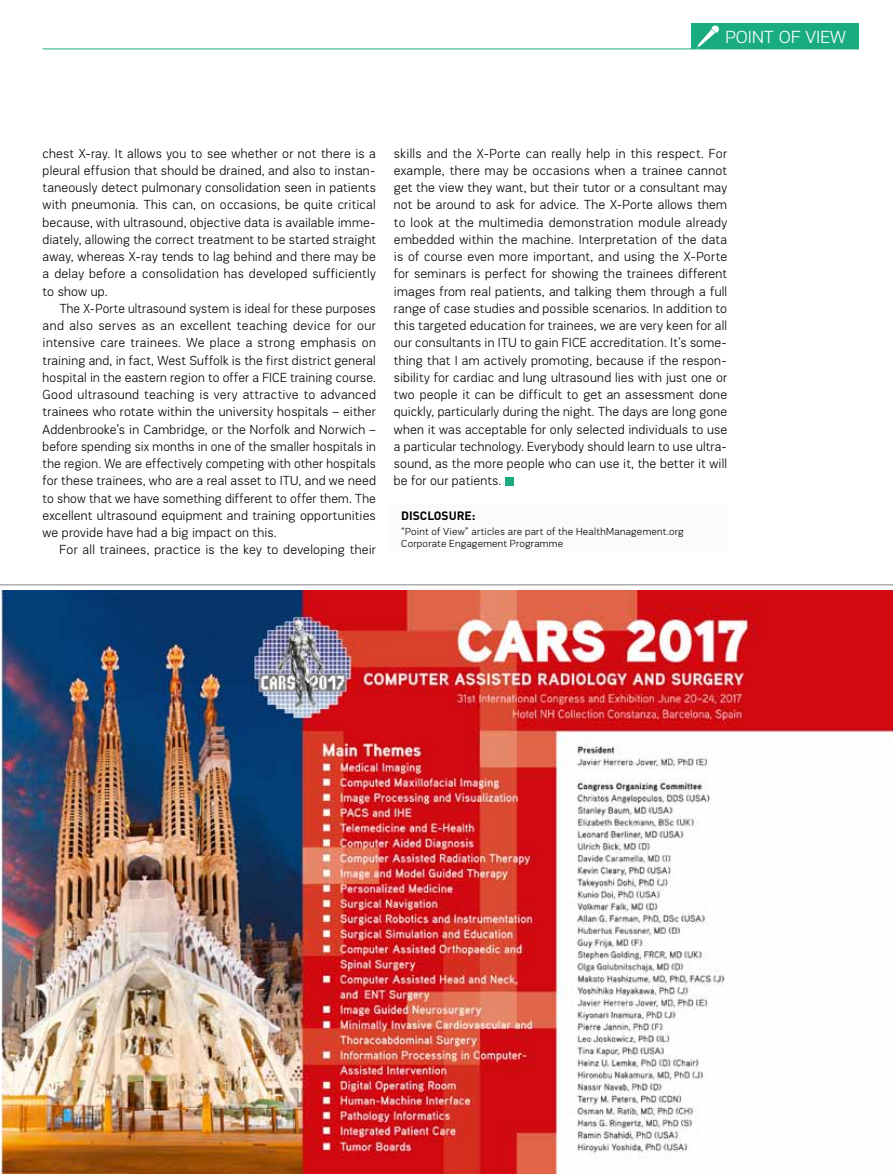
<style>
.page{position:relative;width:893px;height:1174px;background:#fff}
.page>*{position:absolute;margin:0;border:0;box-sizing:border-box;transform-origin:0 0}
.t1{font:300 18px "PRC Fidelity";color:#fff}
.t2{font:300 13.5px/17.2px "PRC Fidelity";letter-spacing:.015em;color:#000;text-align:justify;scale:.95 1}
.t3{font:300 13.5px/17.2px "PRC Fidelity";letter-spacing:.015em;color:#000;text-align:justify;scale:.92 1}
.t4{font:700 12px "DIN";color:#000}
.t5{font:300 10.5px/12px "PRC Fidelity";letter-spacing:.025em;color:#000}
</style>
<div class="page">
<hr style="left:43px;top:49px;width:816px;height:1px;background:#19ac7f">
<div style="left:691px;top:23px;width:168px;height:26px;background:#19ac7f"></div>
<svg style="left:697px;top:25px;width:22px;height:25px"></svg>
<div style="left:505px;top:477px;width:9px;height:8px;background:#19ac7f"></div>
<img style="left:1px;top:590px;width:892px;height:584px">
<div style="left:389px;top:504px;width:338px;height:47px;background:#fbfbfb"></div>
<hr style="left:0;top:584px;width:893px;height:1px;background:#858584">
<h1 class="t1" style="left:726px;top:27px;width:11px">POINT</h1>
<h1 class="t1" style="left:779px;top:27px;width:68px">OF VIEW</h1>
<p class="t2" style="left:43px;top:144px;width:352px">chest X-ray. It allows you to see whether or not there is a pleural effusion that should be drained, and also to instan&shy;taneously detect pulmonary consolidation seen in patients with pneumonia. This can, on occasions, be quite critical because, with ultrasound, objective data is available imme&shy;diately, allowing the correct treatment to be started straight away, whereas X-ray tends to lag behind and there may be a delay before a consolidation has developed sufficiently to show up.</p>
<p class="t3" style="left:43px;top:300px;width:364px;text-indent:17px">The X-Porte ultrasound system is ideal for these purposes and also serves as an excellent teaching device for our intensive care trainees. We place a strong emphasis on training and, in fact, West Suffolk is the first district general hospital in the eastern region to offer a FI CE training course.<br>Good ultrasound teaching is very attractive to advanced trainees who rotate within the university hospitals – either Addenbrooke’s in Cambridge, or the Norfolk and Norwich – before spending six months in one of the smaller hospitals in the region. We are effectively competing with other hospitals for these trainees, who are a real asset to ITU, and we need to show that we have something different to offer them. The excellent ultrasound equipment and training opportunities we provide have had a big impact on this.</p>
<p class="t2" style="left:60px;top:541px;width:334px">For all trainees, practice is the key to developing their</p>
<p class="t2" style="left:394px;top:144px;width:352px">skills and the X-Porte can really help in this respect. For example, there may be occasions when a trainee cannot get the view they want, but their tutor or a consultant may not be around to ask for advice. The X-Porte allows them to look at the multimedia demonstration module already embedded within the machine. I nterpretation of the data is of course even more important, and using the X-Porte for seminars is perfect for showing the trainees different images from real patients, and talking them through a full range of case studies and possible scenarios. I n addition to this targeted education for trainees, we are very keen for all our consultants in ITU to gain FI CE accreditation. It’s some&shy;thing that I am actively promoting, because if the respon&shy;sibility for cardiac and lung ultrasound lies with just one or two people it can be difficult to get an assessment done quickly, particularly during the night. The days are long gone when it was acceptable for only selected individuals to use a particular technology. Everybody should learn to use ultra&shy;sound, as the more people who can use it, the better it will be for our patients.</p>
<p class="t4" style="left:401px;top:508px;width:76px">DISCLOSURE:</p>
<p class="t5" style="left:401px;top:525px;width:284px">“Point of View” articles are part of the HealthManagement.org<br>Corporate Engagement Programme</p>
</div>
